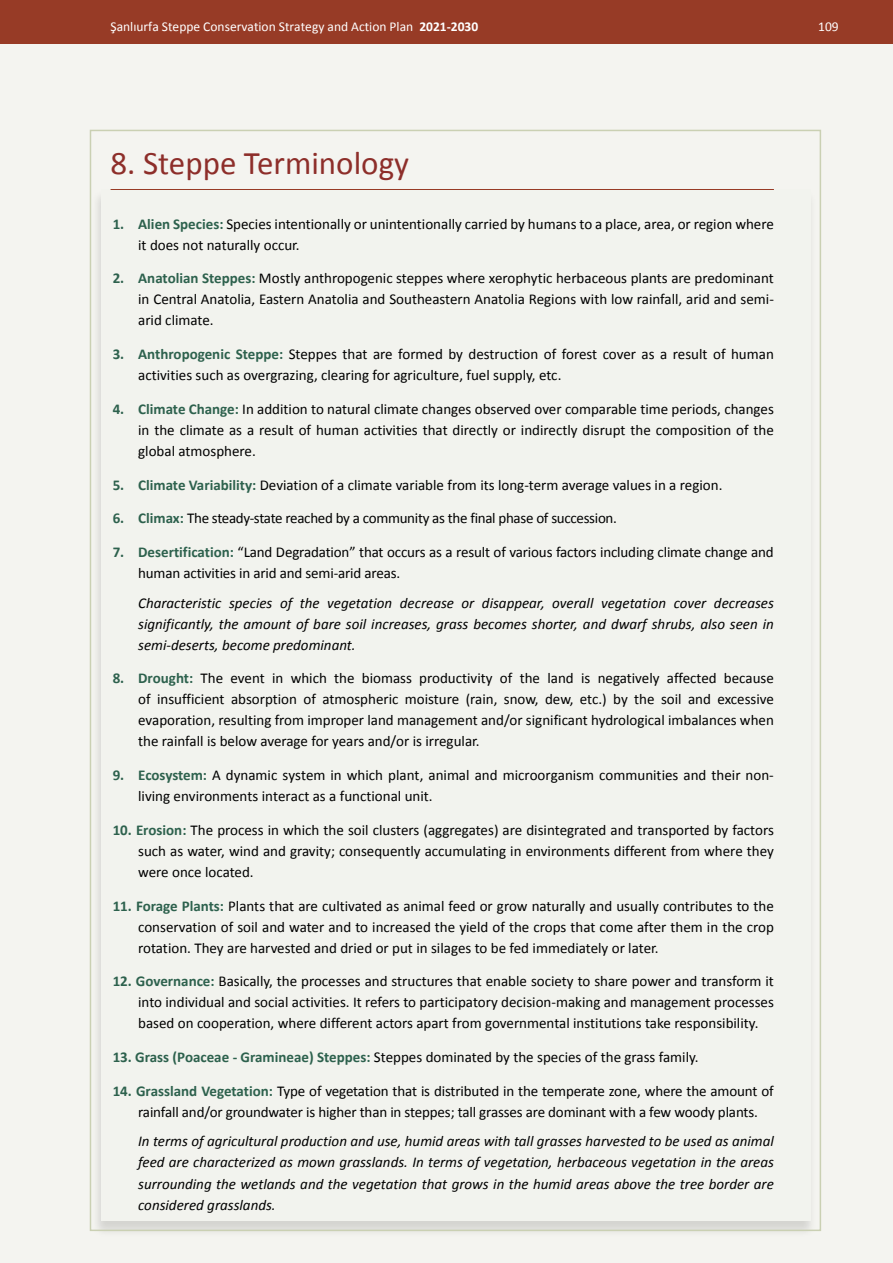
<style>
.page{position:relative;width:893px;height:1263px;background:#fff}
.page>*{position:absolute;margin:0;border:0;box-sizing:border-box;transform-origin:0 0}
.t1{font:33px "Calibri";color:#8d2e2a}
.t2{font:15px/21px "Calibri";color:#000;text-align:justify}
.t3{font:italic 15px/21px "Calibri";color:#000;text-align:justify}
.t4{font:15px "Calibri";letter-spacing:-.02em;color:#000}
.t5{font:13.5px "Calibri";color:#fff}
.s1{font-weight:700}
.s2{font-weight:700;color:#2d614d}
</style>
<div class="page">
<div style="left:0;top:42px;width:893px;height:1221px;background:#f4f4f0"></div>
<div style="left:91px;top:189px;width:726px;height:1048px;background:#000;opacity:.13"></div>
<div style="left:101px;top:189px;width:709px;height:1032px;background:#f2f3ee"></div>
<hr style="left:111px;top:189px;width:663px;height:1px;background:#973b26">
<div style="left:0;top:0;width:893px;height:44px;background:#973b26"></div>
<p class="t5" style="left:111px;top:18px;width:369px">Şanlıurfa Steppe Conservation Strategy and Action Plan <span class="s1">2021-2030</span></p>
<p class="t5" style="left:818px;top:18px;width:22px">109</p>
<h1 class="t1" style="left:111px;top:142px;width:300px">8. Steppe Terminology</h1>
<p class="t2" style="left:138px;top:213px;width:637px;text-indent:-26px"><span class="s2">1. Alien Species:</span> Species intentionally or unintentionally carried by humans to a place, area, or region where it does not naturally occur.</p>
<p class="t2" style="left:138px;top:268px;width:637px;text-indent:-26px"><span class="s2">2. Anatolian Steppes:</span> Mostly anthropogenic steppes where xerophytic herbaceous plants are predominant in Central Anatolia, Eastern Anatolia and Southeastern Anatolia Regions with low rainfall, arid and semi&shy;arid climate.</p>
<p class="t2" style="left:138px;top:344px;width:637px;text-indent:-26px"><span class="s2">3. Anthropogenic Steppe:</span> Steppes that are formed by destruction of forest cover as a result of human activities such as overgrazing, clearing for agriculture, fuel supply, etc.</p>
<p class="t2" style="left:138px;top:398px;width:637px;text-indent:-26px"><span class="s2">4. Climate Change:</span> In addition to natural climate changes observed over comparable time periods, changes in the climate as a result of human activities that directly or indirectly disrupt the composition of the global atmosphere.</p>
<p class="t2" style="left:113px;top:474px;width:611px"><span class="s2">5. Climate Variability:</span> Deviation of a climate variable from its long-term average values in a region.</p>
<p class="t4" style="left:113px;top:509px;width:506px"><span class="s2">6. Climax:</span> The steady-state reached by a community as the final phase of succession.</p>
<p class="t2" style="left:138px;top:542px;width:637px;text-indent:-26px"><span class="s2">7. Desertification:</span> “Land Degradation” that occurs as a result of various factors including climate change and human activities in arid and semi-arid areas.</p>
<p class="t3" style="left:138px;top:592px;width:637px">Characteristic species of the vegetation decrease or disappear, overall vegetation cover decreases significantly, the amount of bare soil increases, grass becomes shorter, and dwarf shrubs, also seen in semi-deserts, become predominant.</p>
<p class="t2" style="left:138px;top:668px;width:637px;text-indent:-26px"><span class="s2">8. Drought:</span> The event in which the biomass productivity of the land is negatively affected because of insufficient absorption of atmospheric moisture (rain, snow, dew, etc.) by the soil and excessive evaporation, resulting from improper land management and/or significant hydrological imbalances when the rainfall is below average for years and/or is irregular.</p>
<p class="t2" style="left:138px;top:765px;width:637px;text-indent:-26px"><span class="s2">9. Ecosystem:</span> A dynamic system in which plant, animal and microorganism communities and their non&shy;living environments interact as a functional unit.</p>
<p class="t2" style="left:138px;top:819px;width:637px;text-indent:-26px"><span class="s2">10. Erosion:</span> The process in which the soil clusters (aggregates) are disintegrated and transported by factors such as water, wind and gravity; consequently accumulating in environments different from where they were once located.</p>
<p class="t2" style="left:138px;top:895px;width:637px;text-indent:-26px"><span class="s2">11. Forage Plants:</span> Plants that are cultivated as animal feed or grow naturally and usually contributes to the conservation of soil and water and to increased the yield of the crops that come after them in the crop rotation. They are harvested and dried or put in silages to be fed immediately or later.</p>
<p class="t2" style="left:138px;top:971px;width:637px;text-indent:-26px"><span class="s2">12. Governance:</span> Basically, the processes and structures that enable society to share power and transform it into individual and social activities. It refers to participatory decision-making and management processes based on cooperation, where different actors apart from governmental institutions take responsibility.</p>
<p class="t2" style="left:113px;top:1047px;width:588px"><span class="s2">13. Grass (Poaceae - Gramineae) Steppes:</span> Steppes dominated by the species of the grass family.</p>
<p class="t2" style="left:138px;top:1080px;width:637px;text-indent:-26px"><span class="s2">14. Grassland Vegetation:</span> Type of vegetation that is distributed in the temperate zone, where the amount of rainfall and/or groundwater is higher than in steppes; tall grasses are dominant with a few woody plants.</p>
<p class="t3" style="left:138px;top:1130px;width:637px">In terms of agricultural production and use, humid areas with tall grasses harvested to be used as animal feed are characterized as mown grasslands. In terms of vegetation, herbaceous vegetation in the areas surrounding the wetlands and the vegetation that grows in the humid areas above the tree border are considered grasslands.</p>
</div>
